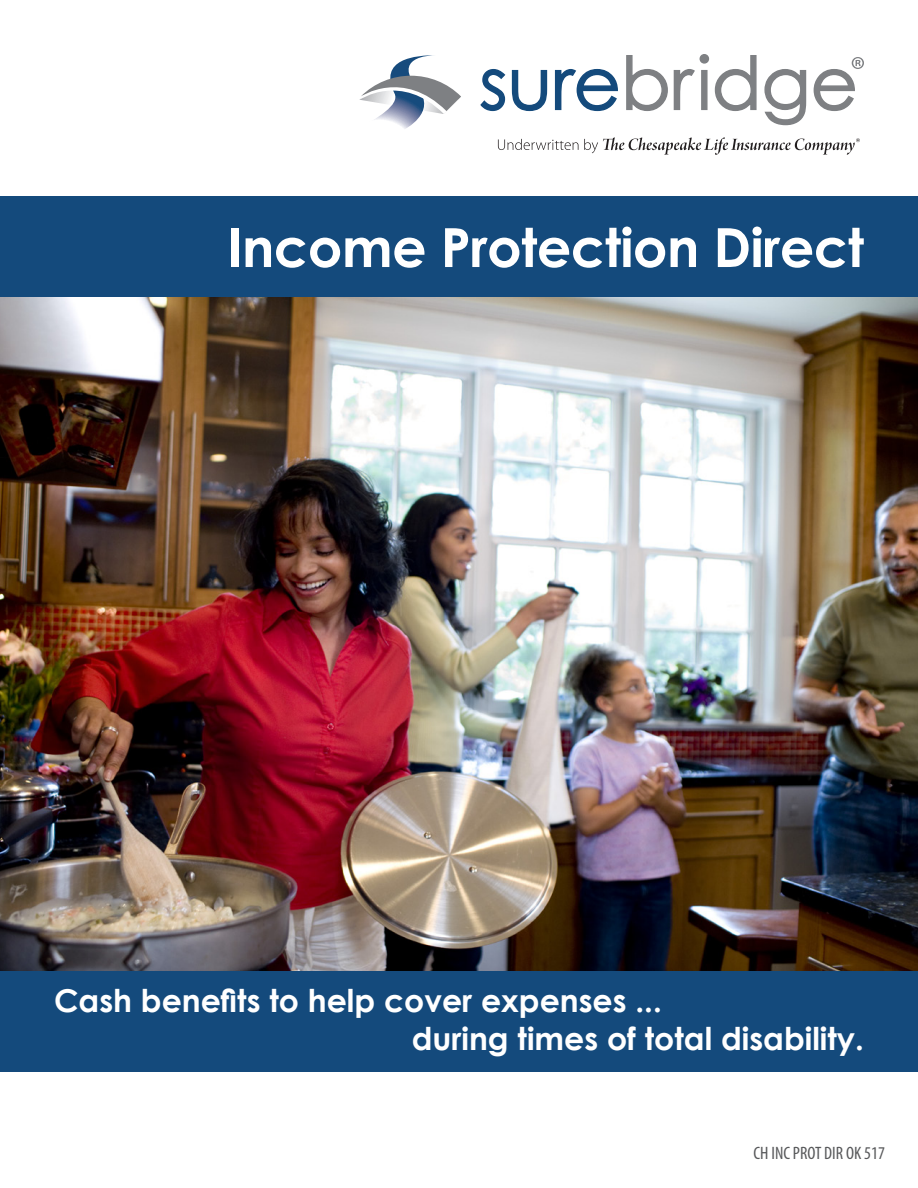
<style>
.page{position:relative;width:918px;height:1188px;background:#fff}
.page>*{position:absolute;margin:0;border:0;box-sizing:border-box;transform-origin:0 0}
.t1{font:700 54px "Century Gothic";letter-spacing:-.01em;color:#fff}
.t2{font:700 31.5px "Century Gothic";color:#fff}
.t3{font:condensed 18px "Myriad Pro";color:#57585a}
</style>
<div class="page">
<img style="left:0;top:297px;width:918px;height:674px">
<svg style="left:480px;top:68px;width:68px;height:44px"></svg>
<svg style="left:554px;top:69px;width:64px;height:43px"></svg>
<svg style="left:626px;top:54px;width:131px;height:57px"></svg>
<svg style="left:764px;top:69px;width:43px;height:57px"></svg>
<svg style="left:498px;top:137px;width:362px;height:18px"></svg>
<svg style="left:813px;top:57px;width:51px;height:54px"></svg>
<svg style="left:359px;top:55px;width:102px;height:74px"></svg>
<div style="left:0;top:971px;width:918px;height:100px;background:#144a7c"></div>
<div style="left:0;top:197px;width:918px;height:100px;background:#144a7c"></div>
<p class="t1" style="left:227px;top:206px;width:638px">Income Protection Direct</p>
<p class="t2" style="left:54px;top:977px;width:609px">Cash benefits to help cover expenses ...</p>
<p class="t2" style="left:412px;top:1014px;width:454px">during times of total disability.</p>
<p class="t3" style="left:754px;top:1143px;width:133px">CH INC PROT DIR OK 517</p>
</div>
